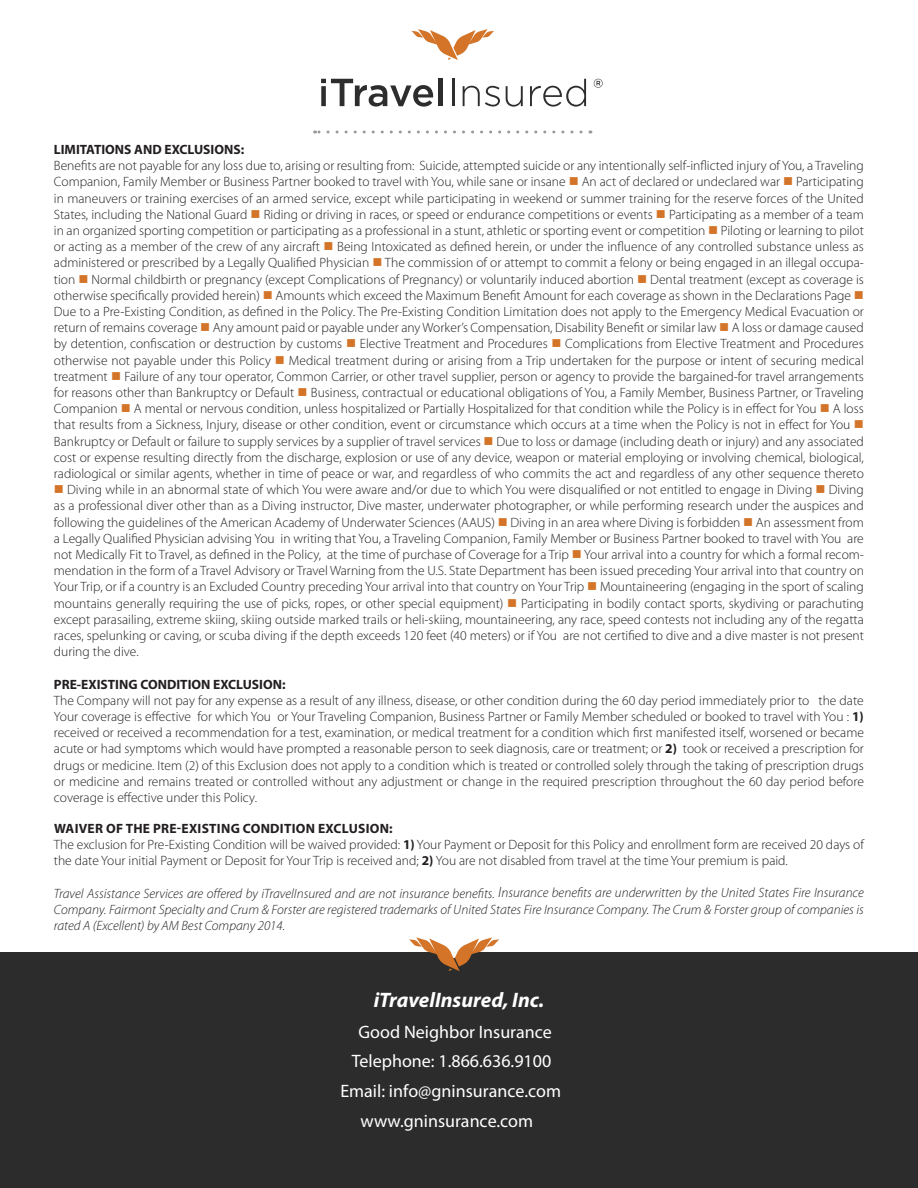
<style>
.page{position:relative;width:918px;height:1188px;background:#fff}
.page>*{position:absolute;margin:0;border:0;box-sizing:border-box;transform-origin:0 0}
.t1{font:italic 700 21px "Myriad Pro";color:#fff}
.t2{font:18px/29.8px "Myriad Pro";color:#fff;text-align:center}
.t3{font:300 13.5px/16.2px "Myriad Pro";color:#231f20;text-align:justify}
.t4{font:italic 300 13.5px/16.2px "Myriad Pro";color:#231f20;text-align:justify}
.t5{font:700 13.5px "Myriad Pro";color:#231f20}
.s1{font-weight:700}
.s2{font-size:15px}
</style>
<div class="page">
<svg style="left:412px;top:29px;width:82px;height:31px"></svg>
<hr style="left:452px;top:79px;width:2px;height:27px;background:#2c2d2c">
<svg style="left:463px;top:86px;width:37px;height:21px"></svg>
<svg style="left:506px;top:86px;width:17px;height:21px"></svg>
<svg style="left:530px;top:79px;width:56px;height:28px"></svg>
<svg style="left:321px;top:79px;width:112px;height:28px"></svg>
<div style="left:438px;top:79px;width:5px;height:27px;background:#2c2d2c"></div>
<svg style="left:594px;top:79px;width:9px;height:9px"></svg>
<div style="left:0;top:953px;width:918px;height:235px;background:#2b2c2b"></div>
<svg style="left:409px;top:937px;width:90px;height:34px"></svg>
<svg style="left:315px;top:130px;width:266px;height:4px"></svg>
<p class="t5" style="left:54px;top:141px;width:192px">LIMITATIONS AND EXCLUSIONS:</p>
<p class="t3" style="left:54px;top:158px;width:812px">Benefits are not payable for any loss due to, arising or resulting from: Suicide, attempted suicide or any intentionally self-inflicted injury of You, a Traveling Companion, Family Member or Business Partner booked to travel with You, while sane or insane An act of declared or undeclared war Participating in maneuvers or training exercises of an armed service, except while participating in weekend or summer training for the reserve forces of the United States, including the National Guard Riding or driving in races, or speed or endurance competitions or events Participating as a member of a team in an organized sporting competition or participating as a professional in a stunt, athletic or sporting event or competition Piloting or learning to pilot or acting as a member of the crew of any aircraft</p>
<p class="t3" style="left:54px;top:239px;width:812px;text-align:left;text-indent:283px">Being Intoxicated as defined herein, or under the influence of any controlled substance unless as administered or prescribed by a Legally Qualified Physician The commission of or attempt to commit a felony or being engaged in an illegal occupa&shy;tion Normal childbirth or pregnancy (except Complications of Pregnancy) or voluntarily induced abortion Dental treatment (except as coverage is otherwise specifically provided herein) Amounts which exceed the Maximum Benefit Amount for each coverage as shown in the Declarations Page Due to a Pre-Existing Condition, as defined in the Policy. The Pre-Existing Condition Limitation does not apply to the Emergency Medical Evacuation or return of remains coverage Any amount paid or payable under any Worker’s Compensation, Disability Benefit or similar law A loss or damage caused by detention, confiscation or destruction by customs</p>
<p class="t3" style="left:360px;top:336px;width:190px">Elective Treatment and Procedures</p>
<p class="t3" style="left:565px;top:336px;width:300px">Complications from Elective Treatment and Procedures</p>
<p class="t3" style="left:54px;top:352px;width:219px">otherwise not payable under this Policy</p>
<p class="t3" style="left:289px;top:352px;width:577px">Medical treatment during or arising from a Trip undertaken for the purpose or intent of securing medical</p>
<p class="t3" style="left:54px;top:369px;width:812px">treatment Failure of any tour operator, Common Carrier, or other travel supplier, person or agency to provide the bargained-for travel arrangements</p>
<p class="t3" style="left:54px;top:385px;width:811px">for reasons other than Bankruptcy or Default Business, contractual or educational obligations of You, a Family Member, Business Partner, or Traveling</p>
<p class="t3" style="left:54px;top:401px;width:811px">Companion A mental or nervous condition, unless hospitalized or Partially Hospitalized for that condition while the Policy is in effect for You A loss</p>
<p class="t3" style="left:54px;top:417px;width:798px">that results from a Sickness, Injury, disease or other condition, event or circumstance which occurs at a time when the Policy is not in effect for You</p>
<p class="t3" style="left:54px;top:433px;width:812px">Bankruptcy or Default or failure to supply services by a supplier of travel services Due to loss or damage (including death or injury) and any associated</p>
<p class="t3" style="left:54px;top:450px;width:812px">cost or expense resulting directly from the discharge, explosion or use of any device, weapon or material employing or involving chemical, biological,</p>
<p class="t3" style="left:54px;top:466px;width:812px">radiological or similar agents, whether in time of peace or war, and regardless of who commits the act and regardless of any other sequence thereto</p>
<p class="t3" style="left:67px;top:482px;width:798px">Diving while in an abnormal state of which You were aware and/or due to which You were disqualified or not entitled to engage in Diving Diving</p>
<p class="t3" style="left:54px;top:498px;width:811px">as a professional diver other than as a Diving instructor, Dive master, underwater photographer, or while performing research under the auspices and</p>
<p class="t3" style="left:54px;top:514px;width:812px">following the guidelines of the American Academy of Underwater Sciences (AAUS) Diving in an area where Diving is forbidden An assessment from</p>
<p class="t3" style="left:54px;top:531px;width:811px">a Legally Qualified Physician advising You in writing that You, a Traveling Companion, Family Member or Business Partner booked to travel with You are</p>
<p class="t3" style="left:54px;top:547px;width:812px">not Medically Fit to Travel, as defined in the Policy, at the time of purchase of Coverage for a Trip Your arrival into a country for which a formal recom-</p>
<p class="t3" style="left:54px;top:563px;width:812px">mendation in the form of a Travel Advisory or Travel Warning from the U.S. State Department has been issued preceding Your arrival into that country on</p>
<p class="t3" style="left:54px;top:579px;width:812px">Your Trip, or if a country is an Excluded Country preceding Your arrival into that country on Your Trip Mountaineering (engaging in the sport of scaling</p>
<p class="t3" style="left:54px;top:595px;width:451px">mountains generally requiring the use of picks, ropes, or other special equipment)</p>
<p class="t3" style="left:54px;top:595px;width:812px;text-indent:467px">Participating in bodily contact sports, skydiving or parachuting except parasailing, extreme skiing, skiing outside marked trails or heli-skiing, mountaineering, any race, speed contests not including any of the regatta races, spelunking or caving, or scuba diving if the depth exceeds 120 feet (40 meters) or if You are not certified to dive and a dive master is not present during the dive.</p>
<p class="t5" style="left:54px;top:675px;width:233px">PRE-EXISTING CONDITION EXCLUSION:</p>
<p class="t3" style="left:54px;top:693px;width:812px">The Company will not pay for any expense as a result of any illness, disease, or other condition during the 60 day period immediately prior to the date Your coverage is effective for which You or Your Traveling Companion, Business Partner or Family Member scheduled or booked to travel with You : <span class="s1">1) </span>received or received a recommendation for a test, examination, or medical treatment for a condition which first manifested itself, worsened or became acute or had symptoms which would have prompted a reasonable person to seek diagnosis, care or treatment; or <span class="s1">2)</span> took or received a prescription for drugs or medicine. Item (2) of this Exclusion does not apply to a condition which is treated or controlled solely through the taking of prescription drugs or medicine and remains treated or controlled without any adjustment or change in the required prescription throughout the 60 day period before coverage is effective under this Policy.</p>
<p class="t3" style="left:54px;top:820px;width:812px;text-align:left"><span class="s1">WAIVER OF THE PRE-EXISTING CONDITION EXCLUSION:<br></span>The exclusion for Pre-Existing Condition will be waived provided: <span class="s1">1)</span> Your Payment or Deposit for this Policy and enrollment form are received 20 days of the date Your initial Payment or Deposit for Your Trip is received and; <span class="s1">2)</span> You are not disabled from travel at the time Your premium is paid.</p>
<p class="t4" style="left:54px;top:885px;width:812px">Travel Assistance Services are offered by iTravelInsured and are not insurance benefits. <span class="s2">I</span>nsurance benefits are underwritten by the United States Fire Insurance Company. Fairmont Specialty and Crum &amp; Forster are registered trademarks of United States Fire Insurance Company. The Crum &amp; Forster group of companies is rated A (Excellent) by AM Best Company 2014.</p>
<h1 class="t1" style="left:374px;top:986px;width:172px">iTravelInsured, Inc.</h1>
<h2 class="t2" style="left:340px;top:1016px;width:222px">Good Neighbor Insurance<br>Telephone: 1.866.636.9100<br>Email: info@gninsurance.com www.gninsurance.com</h2>
</div>
